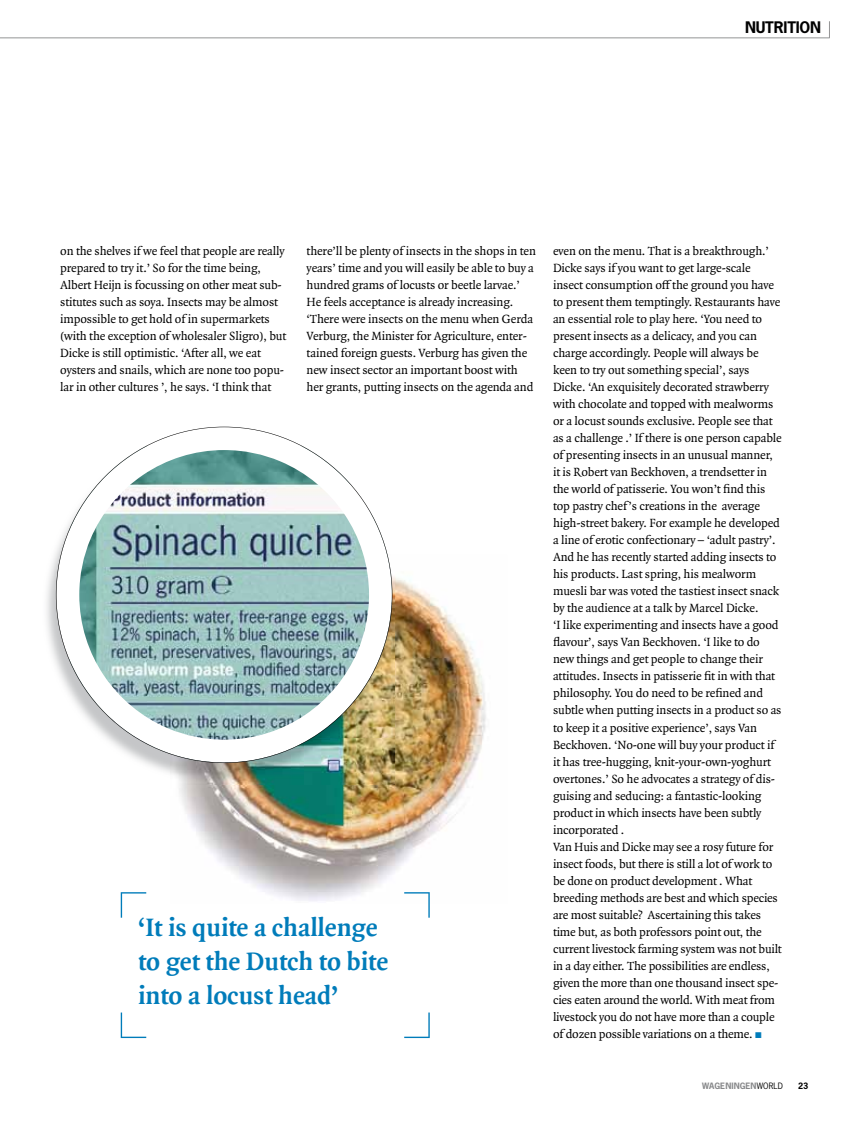
<style>
.page{position:relative;width:851px;height:1127px;background:#fff}
.page>*{position:absolute;margin:0;border:0;box-sizing:border-box;transform-origin:0 0}
.t1{font:700 27px/34px "Quadraat OT";color:#007cba}
.t2{font:700 15px "News Gothic Std";letter-spacing:-.01em;color:#000}
.t3{font:12.75px/17px "Quadraat OT";letter-spacing:-.01em;color:#000}
.t4{font:700 8.25px "News Gothic Std";letter-spacing:.01em;color:#87888a}
.t5{font:700 8.25px "News Gothic Std";color:#000}
.s1{font-weight:400;color:#000}
</style>
<div class="page">
<img style="left:179px;top:576px;width:307px;height:327px">
<img style="left:46px;top:553px;width:124px;height:220px">
<img style="left:170px;top:576px;width:224px;height:208px">
<svg style="left:121px;top:892px;width:25px;height:26px"></svg>
<svg style="left:121px;top:1012px;width:25px;height:26px"></svg>
<svg style="left:404px;top:892px;width:25px;height:26px"></svg>
<svg style="left:404px;top:1012px;width:25px;height:26px"></svg>
<svg style="left:56px;top:427px;width:336px;height:336px"></svg>
<svg style="left:0;top:37px;width:829px;height:1px"></svg>
<p class="t2" style="left:744px;top:17px;width:78px">NUTRITION</p>
<p class="t3" style="left:60px;top:243px;width:227px">on the shelves if we feel that people are really prepared to try it.’ So for the time being, Albert Heijn is focussing on other meat sub&shy;stitutes such as soya. Insects may be almost impossible to get hold of in supermarkets (with the exception of wholesaler Sligro), but Dicke is still optimistic. ‘After all, we eat oysters and snails, which are none too popu&shy;lar in other cultures ’, he says. ‘I think that</p>
<p class="t3" style="left:306px;top:243px;width:231px">there’ll be plenty of insects in the shops in ten years’ time and you will easily be able to buy a hundred grams of locusts or beetle larvae.’ He feels acceptance is already increasing. ‘There were insects on the menu when Gerda Verburg, the Minister for Agriculture, enter&shy;tained foreign guests. Verburg has given the new insect sector an important boost with her grants, putting insects on the agenda and</p>
<p class="t3" style="left:553px;top:243px;width:230px">even on the menu. That is a breakthrough.’ Dicke says if you want to get large-scale insect consumption offthe ground you have to present them temptingly. Restaurants have an essential role to play here. ‘You need to present insects as a delicacy, and you can charge accordingly. People will always be keen to try out something special’, says Dicke. ‘An exquisitely decorated strawberry with chocolate and topped with mealworms or a locust sounds exclusive. People see that as a challenge .’ If there is one person capable of presenting insects in an unusual manner, it is Robert van Beckhoven, a trendsetter in the world of patisserie. You won’t find this top pastry chef’s creations in the average high-street bakery. For example he developed a line of erotic confectionary – ‘adult pastry’.<br>And he has recently started adding insects to his products. Last spring, his mealworm muesli bar was voted the tastiest insect snack by the audience at a talk by Marcel Dicke.<br>‘I like experimenting and insects have a good flavour’, says Van Beckhoven. ‘I like to do new things and get people to change their attitudes. Insects in patisserie fit in with that philosophy. You do need to be refined and subtle when putting insects in a product so as to keep it a positive experience’, says Van Beckhoven. ‘No-one will buy your product if it has tree-hugging, knit-your-own-yoghurt overtones.’ So he advocates a strategy of dis&shy;guising and seducing: a fantastic-looking product in which insects have been subtly incorporated .<br>Van Huis and Dicke may see a rosy future for insect foods, but there is still a lot of work to be done on product development . What breeding methods are best and which species are most suitable? Ascertaining this takes time but, as both professors point out, the current livestock farming system was not built in a day either. The possibilities are endless, given the more than one thousand insect spe&shy;cies eaten around the world. With meat from livestock you do not have more than a couple of dozen possible variations on a theme.</p>
<h1 class="t1" style="left:138px;top:910px;width:251px">‘It is quite a challenge to get the Dutch to bite into a locust head’</h1>
<p class="t4" style="left:702px;top:1080px;width:82px">WAGENINGEN<span class="s1">WoRld</span></p>
<p class="t5" style="left:798px;top:1080px;width:12px">23</p>
</div>
